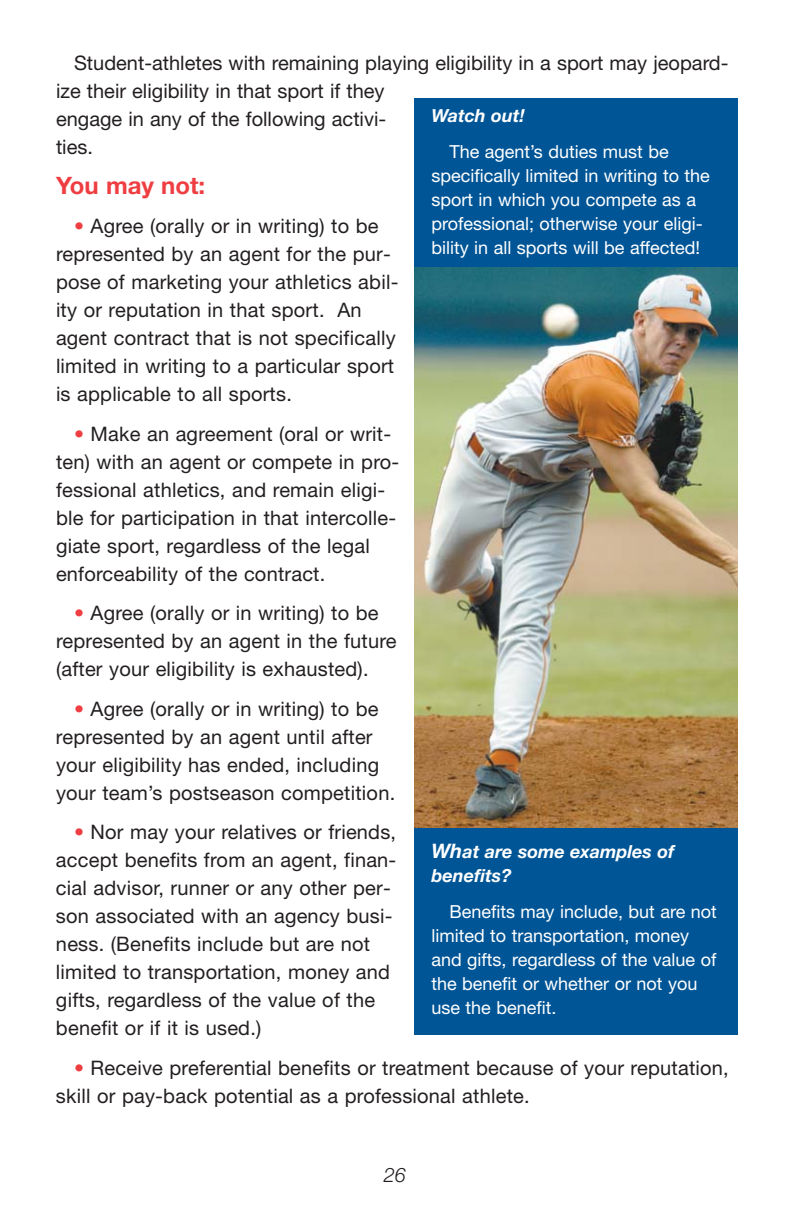
<style>
.page{position:relative;width:792px;height:1224px;background:#fff}
.page>*{position:absolute;margin:0;border:0;box-sizing:border-box;transform-origin:0 0}
.t1{font:700 24px "Helvetica Neue";color:#ef3e42}
.t2{font:20px/28px "Helvetica Neue";letter-spacing:.01em;color:#231f20}
.t3{font:italic 300 20px "Helvetica Neue";color:#231f20}
.t4{font:18px/24px "Helvetica Neue";color:#fff}
.t5{font:italic 700 18px/24px "Helvetica Neue";color:#fff}
.s1{color:#ef3e42}
.s2{font-size:20px}
</style>
<div class="page">
<div style="left:414px;top:98px;width:324px;height:170px;background:#005596"></div>
<div style="left:414px;top:98px;width:324px;height:171px;border:1px solid #005596"></div>
<div style="left:414px;top:826px;width:324px;height:208px;background:#005596"></div>
<div style="left:414px;top:826px;width:324px;height:209px;border:1px solid #005596"></div>
<img style="left:414px;top:268px;width:324px;height:559px">
<p class="t2" style="left:56px;top:51px;width:674px;text-indent:18px">Student-athletes with remaining playing eligibility in a sport may jeopard&shy;ize their eligibility in that sport if they<br>engage in any of the following activi-<br>ties.</p>
<p class="t1" style="left:56px;top:177px;width:151px">You may not:</p>
<p class="t2" style="left:56px;top:214px;width:344px;text-indent:18px"><span class="s1">•</span> Agree (orally or in writing) to be represented by an agent for the pur&shy;pose of marketing your athletics abil&shy;ity or reputation in that sport. An agent contract that is not specifically limited in writing to a particular sport is applicable to all sports.</p>
<p class="t2" style="left:56px;top:422px;width:345px;text-indent:18px"><span class="s1">•</span> Make an agreement (oral or writ&shy;ten) with an agent or compete in pro&shy;fessional athletics, and remain eligi&shy;ble for participation in that intercolle&shy;giate sport, regardless of the legal enforceability of the contract.</p>
<p class="t2" style="left:56px;top:601px;width:342px;text-indent:18px"><span class="s1">•</span> Agree (orally or in writing) to be represented by an agent in the future (after your eligibility is exhausted).</p>
<p class="t2" style="left:56px;top:697px;width:341px;text-indent:18px"><span class="s1">•</span> Agree (orally or in writing) to be represented by an agent until after your eligibility has ended, including your team’s postseason competition.</p>
<p class="t2" style="left:56px;top:820px;width:342px;text-indent:18px"><span class="s1">•</span> Nor may your relatives or friends, accept benefits from an agent, finan&shy;cial advisor, runner or any other per&shy;son associated with an agency busi&shy;ness. (Benefits include but are not limited to transportation, money and gifts, regardless of the value of the benefit or if it is used.)</p>
<p class="t2" style="left:56px;top:1056px;width:674px;text-indent:18px"><span class="s1">•</span> Receive preferential benefits or treatment because of your reputation, skill or pay-back potential as a professional athlete.</p>
<p class="t5" style="left:431px;top:106px;width:95px">Watch out!</p>
<p class="t4" style="left:431px;top:141px;width:280px;text-indent:18px">The agent’s duties must be specifically limited in writing to the sport in which you compete as a professional; otherwise your eligi&shy;bility in all sports will be affected!</p>
<p class="t5" style="left:431px;top:841px;width:245px"><span class="s2">Wh</span>at are some examples of benefits?</p>
<p class="t4" style="left:431px;top:901px;width:287px;text-indent:18px">Benefits may include, but are not limited to transportation, money and gifts, regardless of the value of the benefit or whether or not you use the benefit.</p>
<p class="t3" style="left:384px;top:1168px;width:24px">26</p>
</div>
